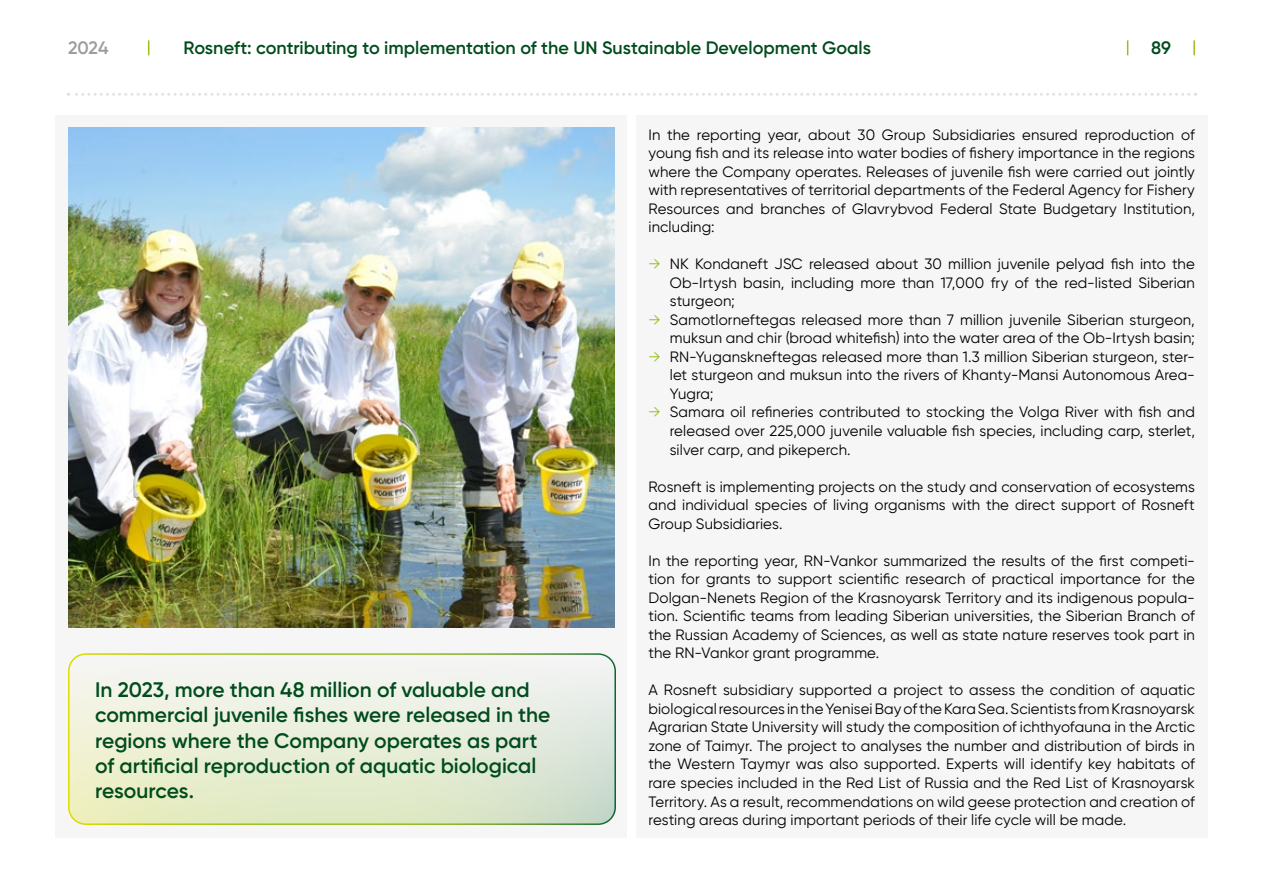
<style>
.page{position:relative;width:1263px;height:893px;background:#fff}
.page>*{position:absolute;margin:0;border:0;box-sizing:border-box;transform-origin:0 0}
.t1{font:600 21px/25.2px "Gilroy";color:#004c1d}
.t2{font:600 18px "Gilroy";color:#004c1d}
.t3{font:600 18px "Gilroy";color:#9d9d9c}
.t4{font:15px/18.6px "Gilroy";letter-spacing:.005em;color:#000;text-align:justify}
.s1{color:#95c11f}
</style>
<div class="page">
<img style="left:68px;top:128px;width:546px;height:500px">
<svg style="left:69px;top:654px;width:546px;height:170px;background:#e8eddb"></svg>
<div style="left:68px;top:653px;width:548px;height:172px;border:2px solid #fff;border-radius:17px"></div>
<svg style="left:68px;top:93px;width:1121px;height:3px"></svg>
<svg style="left:1193px;top:40px;width:2px;height:15px"></svg>
<svg style="left:1127px;top:40px;width:1px;height:15px"></svg>
<svg style="left:148px;top:40px;width:1px;height:15px"></svg>
<p class="t3" style="left:68px;top:37px;width:42px">2024</p>
<p class="t2" style="left:183px;top:37px;width:689px">Rosneft: contributing to implementation of the UN Sustainable Development Goals</p>
<p class="t2" style="left:1151px;top:37px;width:21px">89</p>
<h1 class="t1" style="left:95px;top:677px;width:457px">In 2023, more than 48 million of valuable and commercial juvenile fishes were released in the regions where the Company operates as part of artificial reproduction of aquatic biological resources.</h1>
<p class="t4" style="left:648px;top:125px;width:548px">In the reporting year, about 30 Group Subsidiaries ensured reproduction of young fish and its release into water bodies of fishery importance in the regions where the Company operates. Releases of juvenile fish were carried out jointly with representatives of territorial departments of the Federal Agency for Fishery Resources and branches of Glavrybvod Federal State Budgetary Institution, including:</p>
<p class="t4" style="left:670px;top:255px;width:527px;text-indent:-21px"><span class="s1">→</span> NK Kondaneft JSC released about 30 million juvenile pelyad fish into the Ob-Irtysh basin, including more than 17,000 fry of the red-listed Siberian sturgeon;</p>
<p class="t4" style="left:648px;top:310px;width:548px;text-align:right"><span class="s1">→</span> Samotlorneftegas released more than 7 million juvenile Siberian sturgeon, muksun and chir (broad whitefish) into the water area of the Ob-Irtysh basin;</p>
<p class="t4" style="left:670px;top:347px;width:527px;text-indent:-21px"><span class="s1">→</span> RN-Yuganskneftegas released more than 1.3 million Siberian sturgeon, ster&shy;let sturgeon and muksun into the rivers of Khanty-Mansi Autonomous Area-Yugra;</p>
<p class="t4" style="left:670px;top:403px;width:527px;text-indent:-21px"><span class="s1">→</span> Samara oil refineries contributed to stocking the Volga River with fish and released over 225,000 juvenile valuable fish species, including carp, sterlet, silver carp, and pikeperch.</p>
<p class="t4" style="left:648px;top:477px;width:548px">Rosneft is implementing projects on the study and conservation of ecosystems and individual species of living organisms with the direct support of Rosneft Group Subsidiaries.</p>
<p class="t4" style="left:648px;top:551px;width:548px">In the reporting year, RN-Vankor summarized the results of the first competi&shy;tion for grants to support scientific research of practical importance for the Dolgan-Nenets Region of the Krasnoyarsk Territory and its indigenous popula&shy;tion. Scientific teams from leading Siberian universities, the Siberian Branch of the Russian Academy of Sciences, as well as state nature reserves took part in the RN-Vankor grant programme.</p>
<p class="t4" style="left:648px;top:681px;width:548px">A Rosneft subsidiary supported a project to assess the condition of aquatic biological resources in the Yenisei Bay of the Kara Sea. Scientists from Krasnoyarsk Agrarian State University will study the composition of ichthyofauna in the Arctic zone of Taimyr. The project to analyses the number and distribution of birds in the Western Taymyr was also supported. Experts will identify key habitats of rare species included in the Red List of Russia and the Red List of Krasnoyarsk Territory. As a result, recommendations on wild geese protection and creation of resting areas during important periods of their life cycle will be made.</p>
</div>
